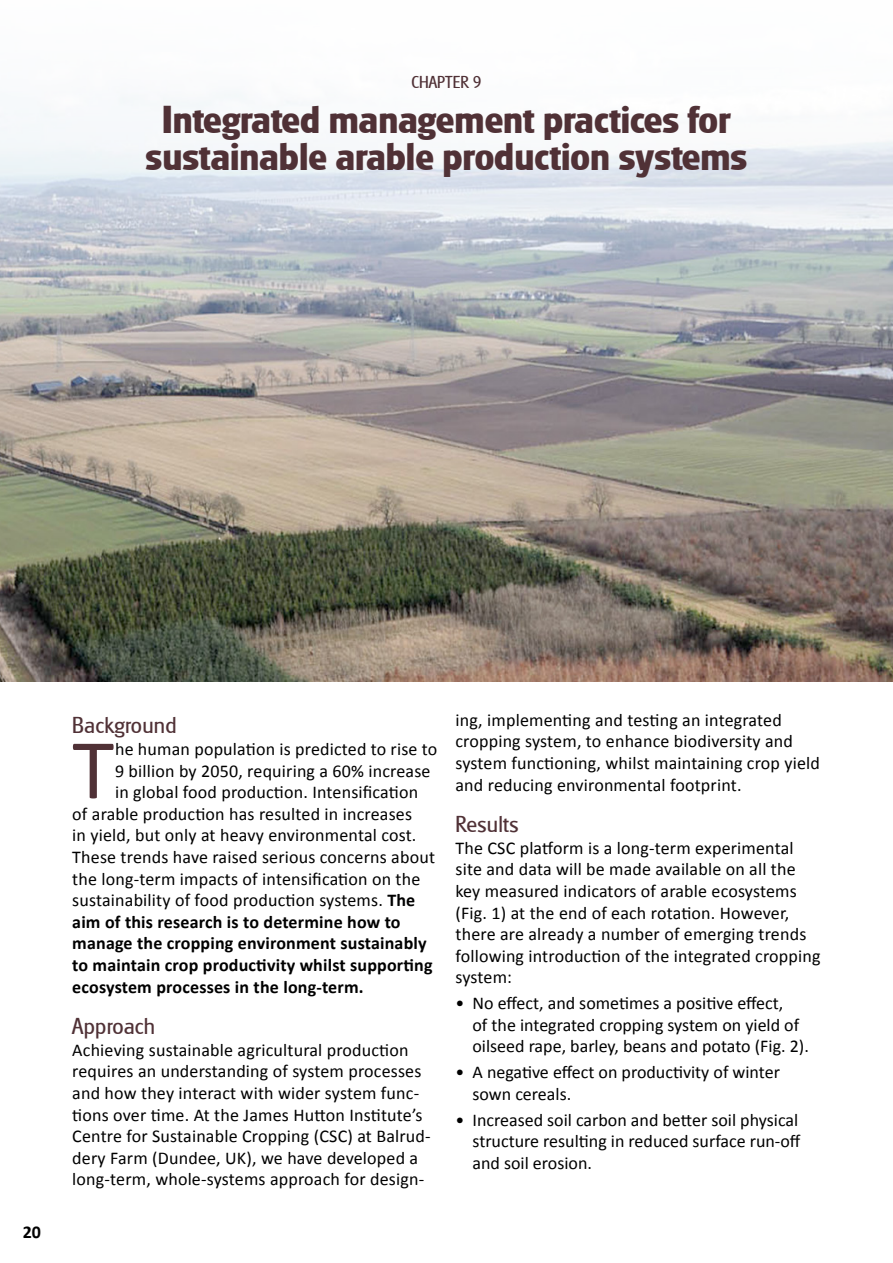
<style>
.page{position:relative;width:893px;height:1263px;background:#fff}
.page>*{position:absolute;margin:0;border:0;box-sizing:border-box;transform-origin:0 0}
.t1{font:86.1px "Calibri";color:#503136}
.t2{font:700 40.5px/37.5px "Glasgow RR";color:#503136;text-align:center}
.t3{font:24px "Glasgow RR";letter-spacing:.01em;color:#503136}
.t4{font:18px/21.6px "Calibri";letter-spacing:.01em;color:#000}
.t5{font:700 18px "Calibri";letter-spacing:.01em;color:#000}
.t6{font:18px "Glasgow RR";color:#503136}
.s1{font-weight:700}
</style>
<div class="page">
<img style="left:0;top:93px;width:893px;height:588px">
<p class="t6" style="left:412px;top:72px;width:71px">CHAPTER 9</p>
<h2 class="t2" style="left:146px;top:101px;width:603px">Integrated management practices for sustainable arable production systems</h2>
<p class="t5" style="left:23px;top:1221px;width:20px">20</p>
<h3 class="t3" style="left:72px;top:712px;width:106px">Background</h3>
<h1 class="t1" style="left:72px;top:715px;width:43px">T</h1>
<p class="t4" style="left:115px;top:738px;width:324px">he human population is predicted to rise to</p>
<p class="t4" style="left:115px;top:760px;width:317px">9 billion by 2050, requiring a 60% increase</p>
<p class="t4" style="left:115px;top:781px;width:305px">in global food production. Intensification</p>
<p class="t4" style="left:72px;top:803px;width:341px">of arable production has resulted in increases</p>
<p class="t4" style="left:72px;top:825px;width:346px">in yield, but only at heavy environmental cost.</p>
<p class="t4" style="left:72px;top:846px;width:364px">These trends have raised serious concerns about</p>
<p class="t4" style="left:72px;top:868px;width:350px">the long-term impacts of intensification on the</p>
<p class="t4" style="left:72px;top:889px;width:345px">sustainability of food production systems. <span class="s1">The</span></p>
<p class="t5" style="left:72px;top:910px;width:330px">aim of this research is to determine how to</p>
<p class="t5" style="left:72px;top:932px;width:356px">manage the cropping environment sustainably</p>
<p class="t5" style="left:72px;top:953px;width:362px">to maintain crop productivity whilst supporting</p>
<p class="t5" style="left:72px;top:975px;width:293px">ecosystem processes in the long-term.</p>
<h3 class="t3" style="left:72px;top:1013px;width:84px">Approach</h3>
<p class="t4" style="left:72px;top:1039px;width:360px">Achieving sustainable agricultural production requires an understanding of system processes and how they interact with wider system func&shy;tions over time. At the James Hutton Institute’s Centre for Sustainable Cropping (CSC) at Balrud&shy;dery Farm (Dundee, UK), we have developed a long-term, whole-systems approach for design-</p>
<p class="t4" style="left:455px;top:709px;width:366px">ing, implementing and testing an integrated cropping system, to enhance biodiversity and system functioning, whilst maintaining crop yield and reducing environmental footprint.</p>
<h3 class="t3" style="left:455px;top:811px;width:65px">Results</h3>
<p class="t4" style="left:455px;top:837px;width:367px">The CSC platform is a long-term experimental site and data will be made available on all the key measured indicators of arable ecosystems (Fig. 1) at the end of each rotation. However, there are already a number of emerging trends following introduction of the integrated cropping system:</p>
<p class="t4" style="left:472px;top:992px;width:338px;text-indent:-17px">• No effect, and sometimes a positive effect,<br>of the integrated cropping system on yield of oilseed rape, barley, beans and potato (Fig. 2).</p>
<p class="t4" style="left:472px;top:1061px;width:309px;text-indent:-17px">• A negative effect on productivity of winter sown cereals.</p>
<p class="t4" style="left:472px;top:1109px;width:330px;text-indent:-17px">• Increased soil carbon and better soil physical structure resulting in reduced surface run-off and soil erosion.</p>
</div>
